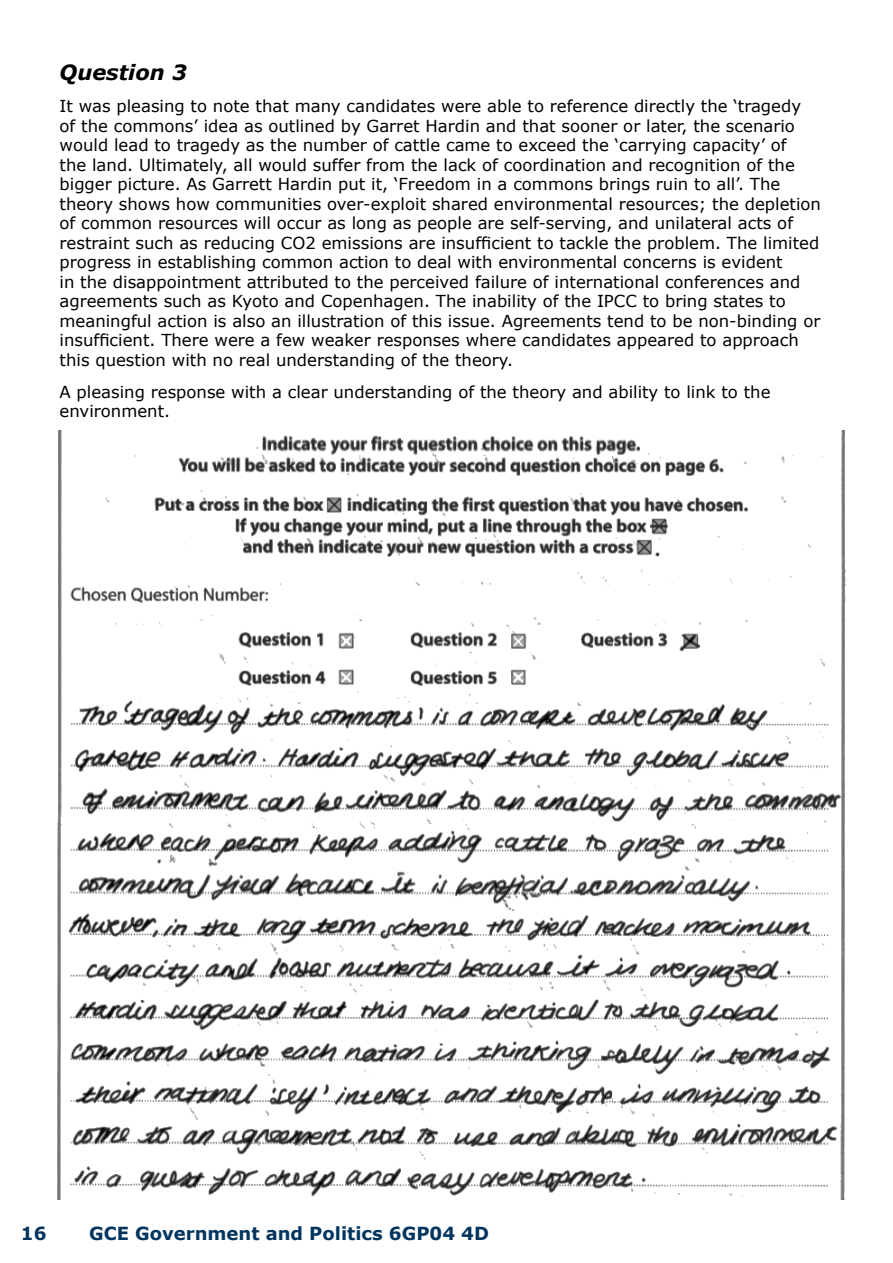
<style>
.page{position:relative;width:893px;height:1263px;background:#fff}
.page>*{position:absolute;margin:0;border:0;box-sizing:border-box;transform-origin:0 0}
.t1{font:italic 700 21px "Verdana";color:#000}
.t2{font:700 18px "Verdana";color:#00355f}
.t3{font:16.5px/19.5px "Verdana";color:#000}
</style>
<div class="page">
<img style="left:57px;top:431px;width:789px;height:768px">
<p class="t1" style="left:60px;top:57px;width:129px">Question 3</p>
<p class="t3" style="left:60px;top:96px;width:763px">It was pleasing to note that many candidates were able to reference directly the ‘tragedy of the commons’ idea as outlined by Garret Hardin and that sooner or later, the scenario would lead to tragedy as the number of cattle came to exceed the ‘carrying capacity’ of<br>the land. Ultimately, all would suffer from the lack of coordination and recognition of the bigger picture. As Garrett Hardin put it, ‘Freedom in a commons brings ruin to all’. The theory shows how communities over-exploit shared environmental resources; the depletion of common resources will occur as long as people are self-serving, and unilateral acts of restraint such as reducing CO2 emissions are insufficient to tackle the problem. The limited progress in establishing common action to deal with environmental concerns is evident<br>in the disappointment attributed to the perceived failure of international conferences and agreements such as Kyoto and Copenhagen. The inability of the IPCC to bring states to meaningful action is also an illustration of this issue. Agreements tend to be non-binding or insufficient. There were a few weaker responses where candidates appeared to approach this question with no real understanding of the theory.</p>
<p class="t3" style="left:60px;top:382px;width:712px">A pleasing response with a clear understanding of the theory and ability to link to the environment.</p>
<p class="t2" style="left:21px;top:1221px;width:27px">16</p>
<p class="t2" style="left:89px;top:1221px;width:401px">GCE Government and Politics 6GP04 4D</p>
</div>
